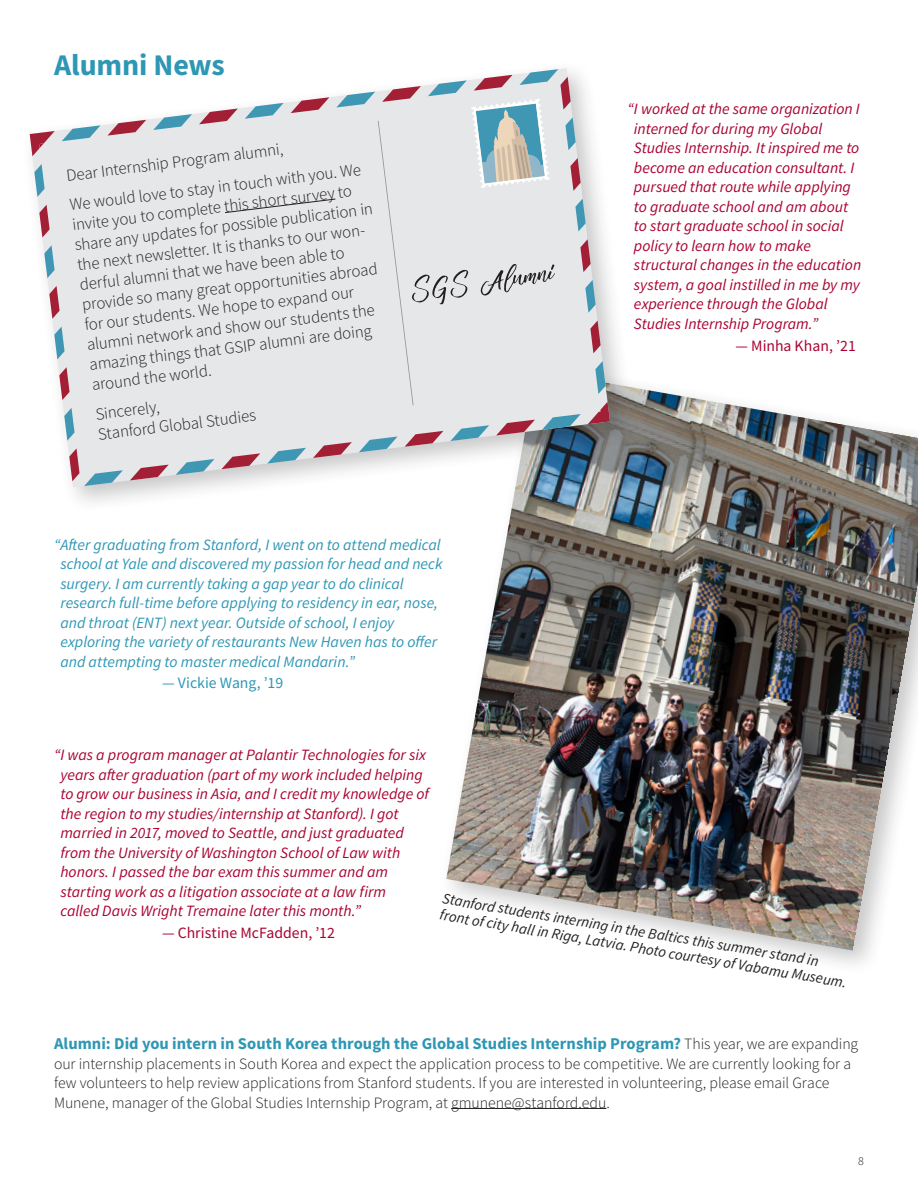
<style>
.page{position:relative;width:918px;height:1188px;background:#fff}
.page>*{position:absolute;margin:0;border:0;box-sizing:border-box;transform-origin:0 0}
.page_header{font:700 30px "Source Sans Pro";letter-spacing:-.005em;color:#2e97b4}
.Body_text{font:300 16.8px/20.1px "Source Sans Pro";color:#231f20}
.Body_text-2{font:700 16.5px "Source Sans Pro";color:#2e97b4}
.Internship_place{font:italic 15.75px/19.5px "Source Sans Pro";letter-spacing:-.005em;color:#a90332}
.Internship_place-2{font:italic 15.75px/19.5px "Source Sans Pro";color:#2e97b4}
.Body_text-3{font:300 15.75px/19.5px "Source Sans Pro";color:#231f20}
.Internship_place-3{font:15.75px "Source Sans Pro";color:#a90332}
.Internship_place-4{font:15.75px "Source Sans Pro";color:#2e97b4}
.t1{font:italic 15px/16.5px "Source Sans Pro";color:#231f20}
.t2{font:300 12px "Source Sans Pro";color:#231f20}
.s1{font-weight:300;font-size:15.75px;color:#231f20}
</style>
<div class="page">
<img style="left:446px;top:387px;width:472px;height:564px">
<div style="left:21px;top:59px;width:615px;height:455px;background:#231f20;opacity:.25"></div>
<svg style="left:30px;top:69px;width:580px;height:417px"></svg>
<hr style="left:451px;top:1108px;width:155px;height:1px;background:#231f20">
<p class="page_header" style="left:54px;top:45px;width:172px">Alumni News</p>
<p class="Body_text" style="left:65px;top:165px;width:220px;rotate:-7deg">Dear Internship Program alumni,</p>
<p class="Body_text" style="left:69px;top:195px;width:302px;rotate:-7deg">We would love to stay in touch with you. We invite you to complete this short survey to share any updates for possible publication in the next newsletter. It is thanks to our won&shy;derful alumni that we have been able to provide so many great opportunities abroad for our students. We hope to expand our alumni network and show our students the amazing things that GSIP alumni are doing around the world.</p>
<p class="Body_text" style="left:94px;top:404px;width:161px;rotate:-7deg">Sincerely,<br>Stanford Global Studies</p>
<p class="Internship_place-2" style="left:60px;top:535px;width:384px;text-indent:-6px">“After graduating from Stanford, I went on to attend medical school at Yale and discovered my passion for head and neck surgery. I am currently taking a gap year to do clinical research full-time before applying to residency in ear, nose, and throat (ENT) next year. Outside of school, I enjoy exploring the variety of restaurants New Haven has to offer and attempting to master medical Mandarin.”</p>
<p class="Internship_place-4" style="left:162px;top:673px;width:123px">— Vickie Wang, ’19</p>
<p class="Internship_place" style="left:634px;top:99px;width:229px;text-indent:-6px">“I worked at the same organization I interned for during my Global<br>Studies Internship. It inspired me to become an education consultant. I pursued that route while applying to graduate school and am about to start graduate school in social policy to learn how to make structural changes in the education system, a goal instilled in me by my experience through the Global<br>Studies Internship Program.”</p>
<p class="Internship_place-3" style="left:736px;top:335px;width:122px">— Minha Khan, ’21</p>
<p class="Internship_place" style="left:60px;top:745px;width:370px;text-indent:-6px">“I was a program manager at Palantir Technologies for six years after graduation (part of my work included helping to grow our business in Asia, and I credit my knowledge of the region to my studies/internship at Stanford). I got married in 2017, moved to Seattle, and just graduated from the University of Washington School of Law with honors. I passed the bar exam this summer and am starting work as a litigation associate at a law firm<br>called Davis Wright Tremaine later this month.”</p>
<p class="Internship_place-3" style="left:162px;top:923px;width:174px">— Christine McFadden, ’12</p>
<p class="t1" style="left:445px;top:888px;width:414px;rotate:10deg">Stanford students interning in the Baltics this summer stand in front of city hall in Riga, Latvia. Photo courtesy of Vabamu Museum.</p>
<p class="Body_text-2" style="left:54px;top:1033px;width:806px">Alumni: Did you intern in South Korea through the Global Studies Internship Program? <span class="s1">This year, we are expanding</span></p>
<p class="Body_text-3" style="left:54px;top:1054px;width:799px">our internship placements in South Korea and expect the application process to be competitive. We are currently looking for a few volunteers to help review applications from Stanford students. If you are interested in volunteering, please email Grace<br>Munene, manager of the Global Studies Internship Program, at gmunene@stanford.edu.</p>
<p class="t2" style="left:858px;top:1153px;width:7px">8</p>
</div>
